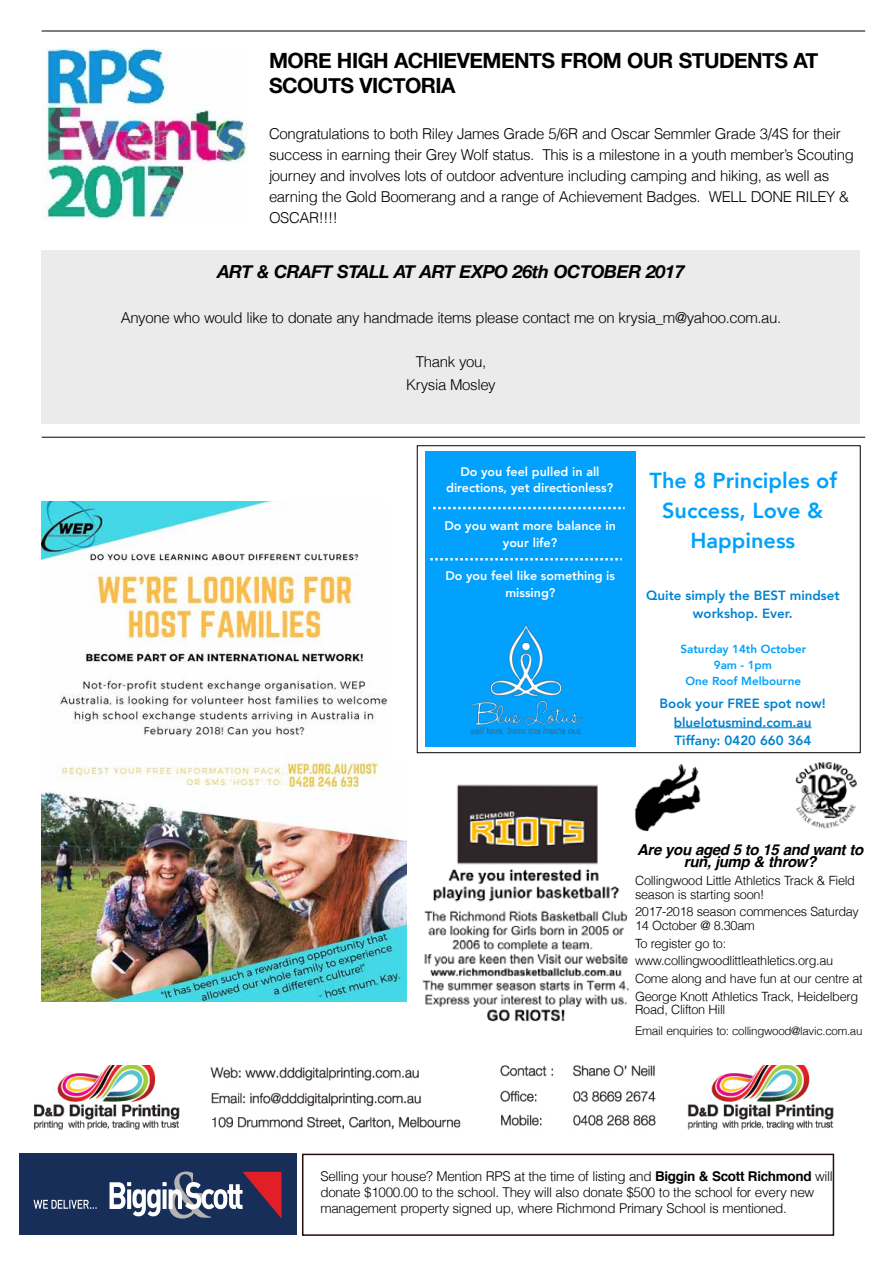
<style>
.page{position:relative;width:893px;height:1263px;background:#fff}
.page>*{position:absolute;margin:0;border:0;box-sizing:border-box;transform-origin:0 0}
.t1{font:800 21.75px/30px "Avenir";color:#00a1fc;text-align:center}
.t2{font:700 21px/25.2px "Helvetica Neue";letter-spacing:-.025em;color:#000}
.t3{font:italic 700 18px "Helvetica Neue";letter-spacing:-.025em;color:#000}
.t4{font:300 15px/21px "Helvetica";letter-spacing:-.025em;color:#000;text-align:center}
.t5{font:italic 700 15px/12px "Helvetica";letter-spacing:-.025em;color:#000;text-align:center}
.t6{font:300 13.5px/16.2px "Helvetica";letter-spacing:-.025em;color:#000}
.t7{font:800 13.35px/18.3px "Avenir";color:#0082cf;text-align:center}
.t8{font:300 12.75px/17.7px "Helvetica";letter-spacing:-.025em;color:#000}
.t9{font:800 12.45px/16.6px "Avenir";color:#fff;text-align:center}
.t10{font:800 11.7px/15.9px "Avenir";color:#00a1fc;text-align:center}
.t11{font:300 11.55px "Helvetica";letter-spacing:-.025em;color:#000}
.s1{font-size:12px}
.s2{font-weight:700}
</style>
<div class="page">
<div style="left:42px;top:250px;width:818px;height:174px;background:#ebebec"></div>
<div style="left:19px;top:1154px;width:277px;height:81px;background:#172f58"></div>
<svg style="left:110px;top:1171px;width:171px;height:47px"></svg>
<svg style="left:34px;top:1200px;width:63px;height:9px"></svg>
<img style="left:34px;top:1065px;width:800px;height:65px">
<div style="left:302px;top:1154px;width:532px;height:82px;border:2px solid #240d0e"></div>
<hr style="left:42px;top:31px;width:823px;height:1px;background:#000">
<hr style="left:42px;top:437px;width:823px;height:1px;background:#000">
<img style="left:42px;top:48px;width:205px;height:172px">
<img style="left:42px;top:501px;width:364px;height:500px">
<div style="left:387px;top:444px;width:496px;height:321px;background:#fff"></div>
<div style="left:417px;top:445px;width:444px;height:308px;border:1px solid #000"></div>
<div style="left:425px;top:451px;width:210px;height:296px;background:#01a1fd"></div>
<svg style="left:433px;top:507px;width:192px;height:2px"></svg>
<svg style="left:430px;top:558px;width:192px;height:2px"></svg>
<img style="left:470px;top:624px;width:112px;height:111px">
<hr style="left:674px;top:727px;width:138px;height:1px;background:#0082cf">
<img style="left:422px;top:784px;width:207px;height:238px">
<img style="left:626px;top:764px;width:75px;height:72px">
<img style="left:795px;top:762px;width:62px;height:67px">
<h2 class="t2" style="left:269px;top:48px;width:551px">MORE HIGH ACHIEVEMENTS FROM OUR STUDENTS AT<br>SCOUTS VICTORIA</h2>
<p class="t4" style="left:269px;top:123px;width:586px;text-align:left">Congratulations to both Riley James Grade 5/6R and Oscar Semmler Grade 3/4S for their success in earning their Grey Wolf status. This is a milestone in a youth member’s Scouting journey and involves lots of outdoor adventure including camping and hiking, as well as earning the Gold Boomerang and a range of Achievement Badges. WELL DONE RILEY &amp; OSCAR!!!!</p>
<p class="t3" style="left:217px;top:261px;width:469px">ART &amp; CRAFT STALL AT ART EXPO 26th OCTOBER 2017</p>
<p class="t4" style="left:121px;top:307px;width:662px">Anyone who would like to donate any handmade items please contact me on krysia_m@yahoo.com.au.</p>
<p class="t4" style="left:406px;top:351px;width:91px;line-height:22.2px">Thank you,<br>Krysia Mosley</p>
<p class="t9" style="left:446px;top:463px;width:169px">Do you feel pulled in all directions, yet directionless?</p>
<p class="t9" style="left:444px;top:517px;width:173px">Do you want more balance in your life?</p>
<p class="t9" style="left:445px;top:567px;width:171px">Do you feel like something is missing?</p>
<h1 class="t1" style="left:650px;top:466px;width:189px">The 8 Principles of<br>Success, Love &amp;<br>Happiness</h1>
<p class="t7" style="left:646px;top:586px;width:195px">Quite simply the BEST mindset workshop. Ever.</p>
<p class="t10" style="left:680px;top:641px;width:127px">Saturday 14th October<br>9am - 1pm<br>One Roof Melbourne</p>
<p class="t7" style="left:660px;top:695px;width:168px">Book your FREE spot now! bluelotusmind.com.au<br>Tiffany: 0420 660 364</p>
<p class="t5" style="left:637px;top:844px;width:227px">Are you aged 5 to 15 and want to run, jump &amp; throw?</p>
<p class="t8" style="left:635px;top:874px;width:221px;line-height:13.5px">Collingwood Little Athletics Track &amp; Field season is starting soon!</p>
<p class="t8" style="left:635px;top:905px;width:225px;line-height:13.5px">2017-2018 season commences Saturday<br>14 October @ 8.30am</p>
<p class="t8" style="left:635px;top:934px;width:229px">To register go to: www.collingwoodlittleathletics.org.au Come along and have fun at our centre at George Knott Athletics Track, Heidelberg</p>
<p class="t8" style="left:635px;top:1001px;width:92px">Road, Clifton Hill</p>
<p class="t11" style="left:635px;top:1023px;width:229px"><span class="s1">Email enquiries to:</span> collingwood@lavic.com.au</p>
<p class="t6" style="left:320px;top:1168px;width:514px">Selling your house? Mention RPS at the time of listing and <span class="s2">Biggin &amp; Scott Richmond</span> will donate $1000.00 to the school. They will also donate $500 to the school for every new management property signed up, where Richmond Primary School is mentioned.</p>
</div>
